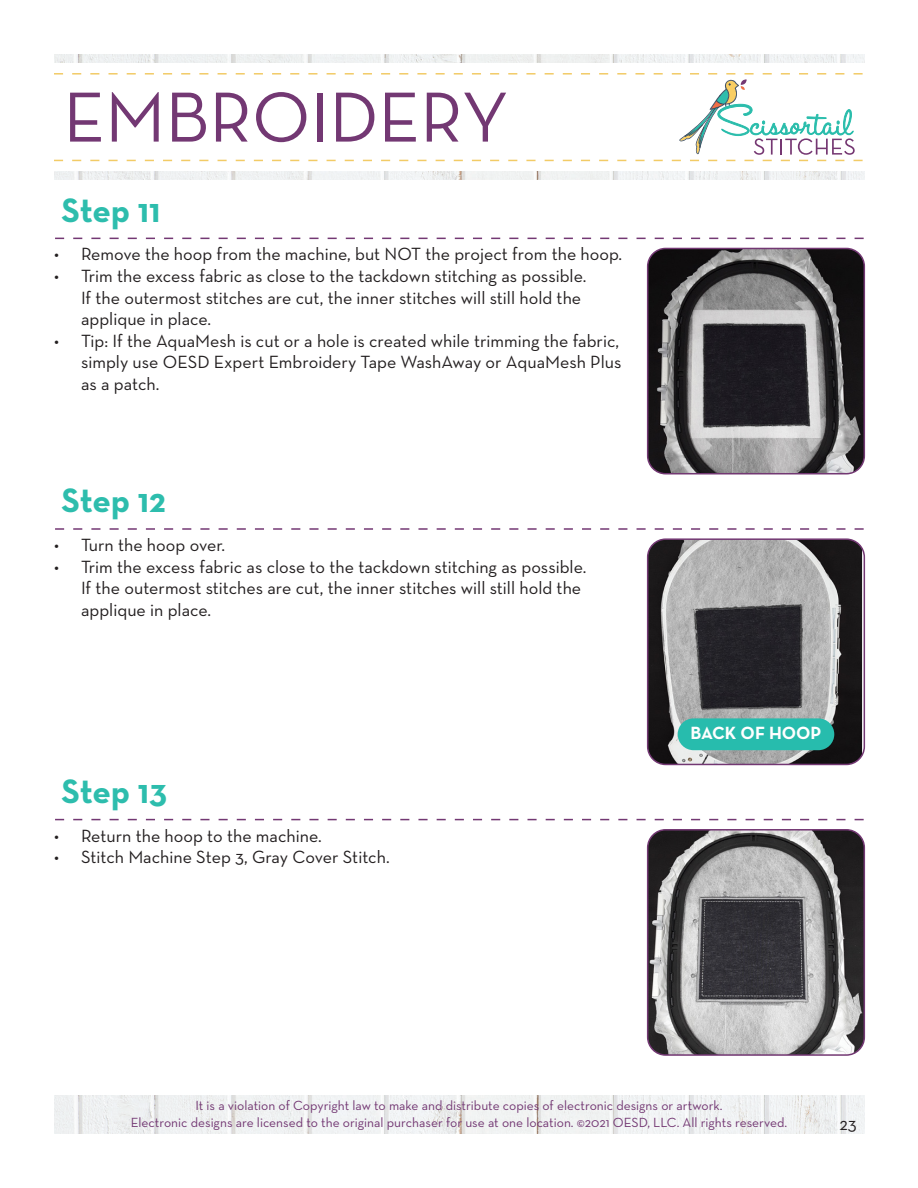
<style>
.page{position:relative;width:918px;height:1188px;background:#fff}
.page>*{position:absolute;margin:0;border:0;box-sizing:border-box;transform-origin:0 0}
.t1{font:72px "Neutra Text";color:#733873}
.t2{font:700 34.5px "Neutra Text";letter-spacing:-.005em;color:#2dbdad}
.t3{font:18px/21.6px "Neutra Text";color:#231f20}
.t4{font:700 18px "Neutra Text";color:#fff}
.t5{font:13.5px "Neutra Text";color:#733873}
</style>
<div class="page">
<img style="left:54px;top:1096px;width:810px;height:38px">
<img style="left:54px;top:54px;width:810px;height:126px">
<div style="left:29px;top:63px;width:863px;height:108px;background:#fff"></div>
<svg style="left:54px;top:73px;width:809px;height:88px"></svg>
<svg style="left:55px;top:238px;width:809px;height:1px"></svg>
<svg style="left:55px;top:528px;width:809px;height:2px"></svg>
<svg style="left:55px;top:819px;width:809px;height:1px"></svg>
<img style="left:648px;top:248px;width:216px;height:226px">
<div style="left:647px;top:248px;width:218px;height:226px;border:2px solid #733873;border-radius:18px"></div>
<img style="left:648px;top:541px;width:214px;height:223px">
<div style="left:647px;top:538px;width:218px;height:227px;border:2px solid #733873;border-radius:18px"></div>
<img style="left:648px;top:830px;width:216px;height:223px">
<div style="left:647px;top:829px;width:218px;height:227px;border:2px solid #733873;border-radius:18px"></div>
<div style="left:678px;top:718px;width:156px;height:32px;background:#27bcad;border-radius:16px"></div>
<p class="t1" style="left:63px;top:73px;width:447px">EMBROIDERY</p>
<p class="t2" style="left:62px;top:188px;width:101px">Step 11</p>
<p class="t3" style="left:54px;top:243px;width:570px">• Remove the hoop from the machine, but NOT the project from the hoop.</p>
<p class="t3" style="left:81px;top:265px;width:507px;text-indent:-27px">• Trim the excess fabric as close to the tackdown stitching as possible.<br>If the outermost stitches are cut, the inner stitches will still hold the applique in place.</p>
<p class="t3" style="left:81px;top:330px;width:542px;text-indent:-27px">• Tip: If the AquaMesh is cut or a hole is created while trimming the fabric, simply use OESD Expert Embroidery Tape WashAway or AquaMesh Plus as a patch.</p>
<p class="t2" style="left:62px;top:479px;width:106px">Step 12</p>
<p class="t3" style="left:54px;top:534px;width:172px">• Turn the hoop over.</p>
<p class="t3" style="left:81px;top:555px;width:507px;text-indent:-27px">• Trim the excess fabric as close to the tackdown stitching as possible.<br>If the outermost stitches are cut, the inner stitches will still hold the applique in place.</p>
<p class="t2" style="left:62px;top:770px;width:107px">Step 13</p>
<p class="t3" style="left:54px;top:824px;width:269px">• Return the hoop to the machine.</p>
<p class="t3" style="left:54px;top:846px;width:337px">• Stitch Machine Step 3, Gray Cover Stitch.</p>
<p class="t4" style="left:691px;top:722px;width:132px">BACK OF HOOP</p>
<p class="t5" style="left:195px;top:1098px;width:529px">It is a violation of Copyright law to make and distribute copies of electronic designs or artwork.</p>
<p class="t5" style="left:131px;top:1114px;width:658px">Electronic designs are licensed to the original purchaser for use at one location. ©2021 OESD, LLC. All rights reserved.</p>
<p class="t3" style="left:840px;top:1113px;width:19px">23</p>
</div>
